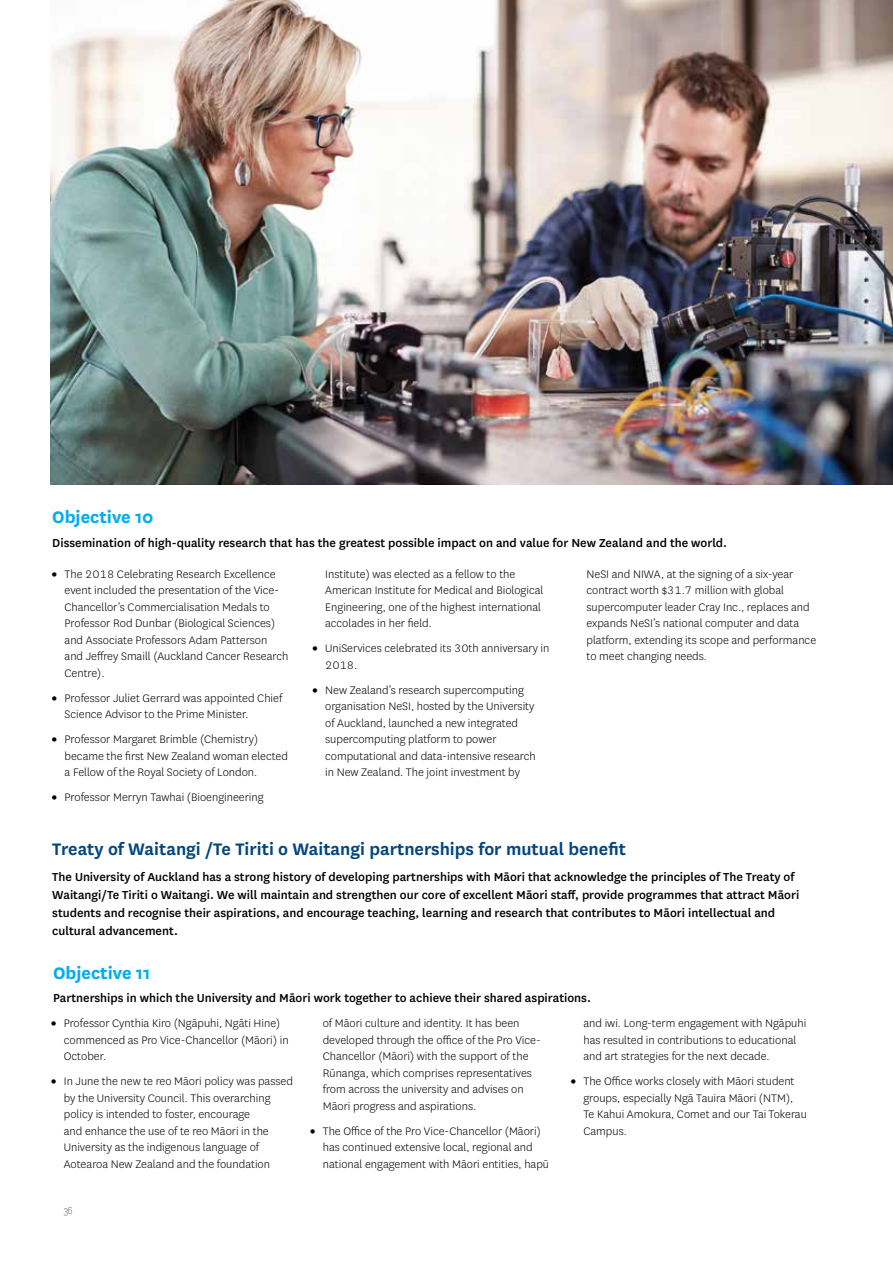
<style>
.page{position:relative;width:893px;height:1263px;background:#fff}
.page>*{position:absolute;margin:0;border:0;box-sizing:border-box;transform-origin:0 0}
.t1{font:600 19.5px "National";color:#00467f}
.t2{font:700 19.5px "National";color:#00aeef}
.t3{font:500 13.5px/18px "National";color:#000}
.t4{font:300 12.75px/16.5px "National";color:#000}
.t5{font:300 12px "National";color:#6d6e71;scale:.85 1}
.s1{font-weight:900}
</style>
<div class="page">
<img style="left:51px;top:0;width:842px;height:484px">
<h1 class="t2" style="left:52px;top:504px;width:103px">Objective 10</h1>
<p class="t3" style="left:52px;top:533px;width:676px">Dissemination of high-quality research that has the greatest possible impact on and value for New Zealand and the world.</p>
<p class="t4" style="left:325px;top:565px;width:220px">Institute) was elected as a fellow to the American Institute for Medical and Biological Engineering, one of the highest international accolades in her field.</p>
<p class="t4" style="left:325px;top:639px;width:226px;text-indent:-13px"><span class="s1">•</span> UniServices celebrated its 30th anniversary in<br>2018.</p>
<p class="t4" style="left:325px;top:681px;width:212px;text-indent:-13px"><span class="s1">•</span> New Zealand’s research supercomputing organisation NeSI, hosted by the University of Auckland, launched a new integrated supercomputing platform to power computational and data-intensive research in New Zealand. The joint investment by</p>
<p class="t4" style="left:586px;top:565px;width:231px">NeSI and NIWA, at the signing of a six-year contract worth $31.7 million with global supercomputer leader Cray Inc., replaces and expands NeSI’s national computer and data platform, extending its scope and performance to meet changing needs.</p>
<p class="t4" style="left:65px;top:565px;width:225px;text-indent:-13px"><span class="s1">•</span> The 2018 Celebrating Research Excellence event included the presentation of the Vice-Chancellor’s Commercialisation Medals to Professor Rod Dunbar (Biological Sciences) and Associate Professors Adam Patterson and Jeffrey Smaill (Auckland Cancer Research Centre).</p>
<p class="t4" style="left:65px;top:689px;width:219px;text-indent:-13px"><span class="s1">•</span> Professor Juliet Gerrard was appointed Chief<br>Science Advisor to the Prime Minister.</p>
<p class="t4" style="left:65px;top:730px;width:225px;text-indent:-13px"><span class="s1">•</span> Professor Margaret Brimble (Chemistry) became the first New Zealand woman elected a Fellow of the Royal Society of London.</p>
<p class="t4" style="left:52px;top:788px;width:213px"><span class="s1">•</span> Professor Merryn Tawhai (Bioengineering</p>
<h1 class="t1" style="left:52px;top:835px;width:575px">Treaty of Waitangi /Te Tiriti o Waitangi partnerships for mutual benefit</h1>
<p class="t3" style="left:52px;top:867px;width:749px">The University of Auckland has a strong history of developing partnerships with Māori that acknowledge the principles of The Treaty of Waitangi/Te Tiriti o Waitangi. We will maintain and strengthen our core of excellent Māori staff, provide programmes that attract Māori students and recognise their aspirations, and encourage teaching, learning and research that contributes to Māori intellectual and cultural advancement.</p>
<h1 class="t2" style="left:53px;top:959px;width:99px">Objective 11</h1>
<p class="t3" style="left:53px;top:988px;width:539px">Partnerships in which the University and Māori work together to achieve their shared aspirations.</p>
<p class="t4" style="left:583px;top:1015px;width:224px">and iwi. Long-term engagement with Ngāpuhi has resulted in contributions to educational and art strategies for the next decade.</p>
<p class="t4" style="left:583px;top:1073px;width:225px;text-indent:-13px"><span class="s1">•</span> The Office works closely with Māori student groups, especially Ngā Tauira Māori (NTM), Te Kahui Amokura, Comet and our Tai Tokerau Campus.</p>
<p class="t4" style="left:323px;top:1015px;width:220px">of Māori culture and identity. It has been developed through the office of the Pro Vice-Chancellor (Māori) with the support of the Rūnanga, which comprises representatives from across the university and advises on Māori progress and aspirations.</p>
<p class="t4" style="left:323px;top:1122px;width:228px;text-indent:-13px"><span class="s1">•</span> The Office of the Pro Vice-Chancellor (Māori) has continued extensive local, regional and national engagement with Māori entities, hapū</p>
<p class="t4" style="left:64px;top:1015px;width:226px;text-indent:-13px"><span class="s1">•</span> Professor Cynthia Kiro (Ngāpuhi, Ngāti Hine) commenced as Pro Vice-Chancellor (Māori) in<br>October.</p>
<p class="t4" style="left:64px;top:1073px;width:231px;text-indent:-13px"><span class="s1">•</span> In June the new te reo Māori policy was passed by the University Council. This overarching policy is intended to foster, encourage<br>and enhance the use of te reo Māori in the University as the indigenous language of Aotearoa New Zealand and the foundation</p>
<p class="t5" style="left:64px;top:1202px;width:12px">36</p>
</div>
